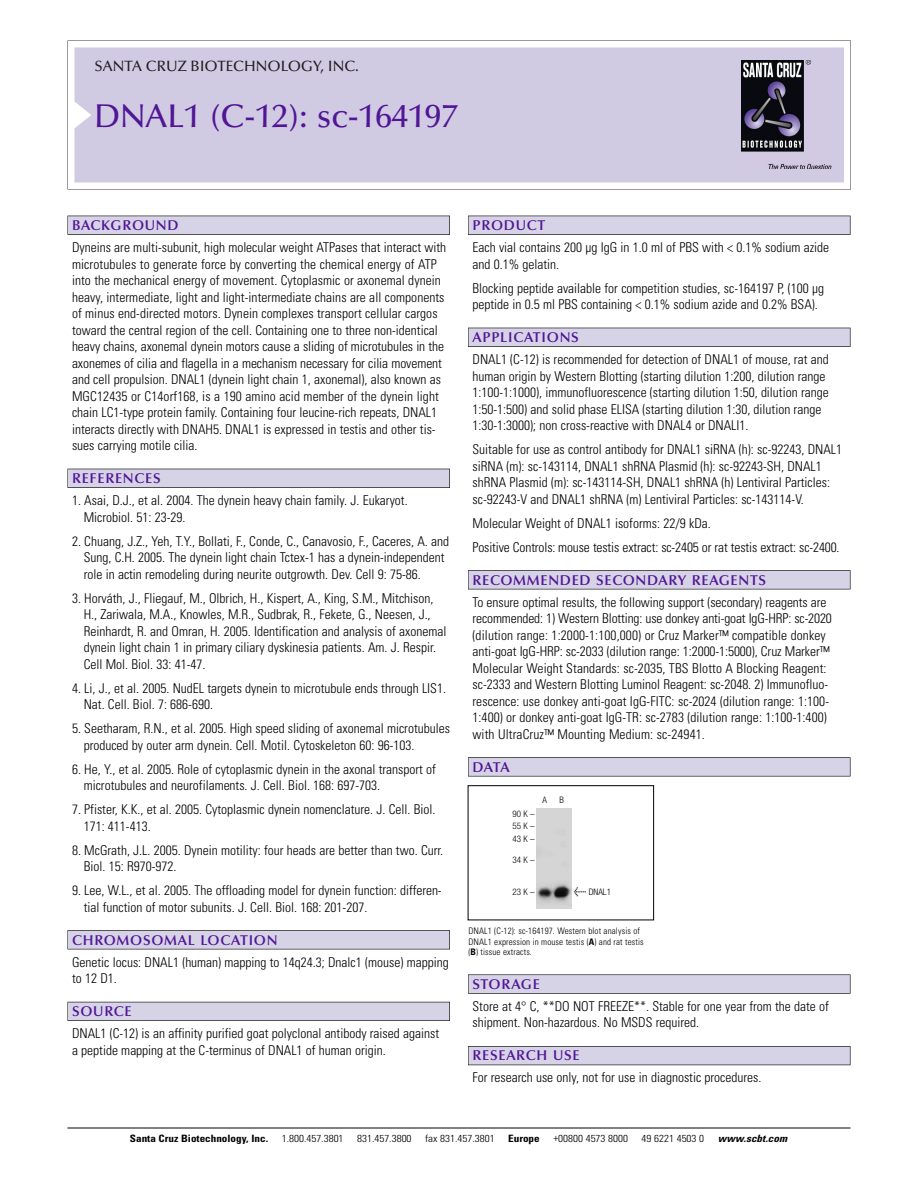
<style>
.page{position:relative;width:918px;height:1188px;background:#fff}
.page>*{position:absolute;margin:0;border:0;box-sizing:border-box;transform-origin:0 0}
.t1{font:500 33px "Optima";color:#511695}
.t2{font:500 15px "Optima";color:#231f20}
.t3{font:600 14.25px "Optima";letter-spacing:.05em;color:#511695}
.t4{font:300 condensed 13.5px/16.5px "Univers";color:#000}
.t5{font:300 condensed 10.2px "Univers";color:#000;scale:1.1 1}
.t6{font:700 condensed 10.2px "Univers";color:#000;scale:1.1 1}
.t7{font:italic 700 condensed 10.2px "Univers";letter-spacing:.005em;color:#000;scale:1.1 1}
.t8{font:300 condensed 9px/10.5px "Univers";letter-spacing:.015em;color:#000}
.t9{font:300 condensed 9px/12px "Helvetica Neue";color:#000}
.s1{font-family:"Meta Plus";font-weight:400;font-stretch:normal;font-size:10.5px}
.s2{font-weight:700}
</style>
<div class="page">
<svg style="left:68px;top:40px;width:783px;height:149px"></svg>
<div style="left:74px;top:47px;width:770px;height:135px;background:#d1cae3"></div>
<img style="left:741px;top:60px;width:90px;height:108px">
<div style="left:68px;top:216px;width:382px;height:19px;background:#525155"></div>
<div style="left:68px;top:216px;width:381px;height:18px;background:#d7d3e7"></div>
<div style="left:68px;top:469px;width:382px;height:19px;background:#515055"></div>
<div style="left:68px;top:469px;width:381px;height:18px;background:#d7d3e7"></div>
<div style="left:68px;top:930px;width:382px;height:19px;background:#545357"></div>
<div style="left:68px;top:931px;width:381px;height:18px;background:#d7d3e7"></div>
<div style="left:68px;top:1002px;width:382px;height:19px;background:#54535a"></div>
<div style="left:68px;top:1002px;width:381px;height:18px;background:#d7d3e7"></div>
<div style="left:468px;top:216px;width:382px;height:19px;background:#525155"></div>
<div style="left:468px;top:216px;width:382px;height:18px;background:#d7d3e7"></div>
<div style="left:468px;top:328px;width:382px;height:19px;background:#515055"></div>
<div style="left:468px;top:328px;width:382px;height:18px;background:#d7d3e7"></div>
<div style="left:468px;top:570px;width:382px;height:19px;background:#545357"></div>
<div style="left:468px;top:571px;width:382px;height:18px;background:#d7d3e7"></div>
<div style="left:468px;top:757px;width:382px;height:19px;background:#575759"></div>
<div style="left:468px;top:758px;width:382px;height:18px;background:#d7d3e7"></div>
<svg style="left:468px;top:974px;width:382px;height:20px"></svg>
<div style="left:468px;top:975px;width:382px;height:18px;background:#d7d3e7"></div>
<div style="left:468px;top:1046px;width:382px;height:19px;background:#535259"></div>
<div style="left:468px;top:1047px;width:382px;height:18px;background:#d7d3e7"></div>
<hr style="left:68px;top:1128px;width:782px;height:1px;background:#000">
<div style="left:468px;top:785px;width:186px;height:135px;border:1px solid #000"></div>
<img style="left:537px;top:808px;width:34px;height:101px">
<p class="t2" style="left:94px;top:61px;width:266px">SANTA CRUZ BIOTECHNOLOGY, INC.</p>
<h1 class="t1" style="left:94px;top:103px;width:365px">DNAL1 (C-12): sc-164197</h1>
<p class="t3" style="left:72px;top:219px;width:108px">BACKGROUND</p>
<p class="t4" style="left:72px;top:240px;width:376px">Dyneins are multi-subunit, high molecular weight ATPases that interact with microtubules to generate force by converting the chemical energy of ATP into the mechanical energy of movement. Cytoplasmic or axonemal dynein heavy, intermediate, light and light-intermediate chains are all components of minus end-directed motors. Dynein complexes transport cellular cargos toward the central region of the cell. Containing one to three non-identical heavy chains, axonemal dynein motors cause a sliding of microtubules in the axonemes of cilia and flagella in a mechanism necessary for cilia movement and cell propulsion. DNAL1 (dynein light chain 1, axonemal), also known as MGC12435 or C14orf168, is a 190 amino acid member of the dynein light chain LC1-type protein family. Containing four leucine-rich repeats, DNAL1 interacts directly with DNAH5. DNAL1 is expressed in testis and other tis&shy;sues carrying motile cilia.</p>
<p class="t3" style="left:72px;top:473px;width:90px">REFERENCES</p>
<p class="t4" style="left:84px;top:493px;width:325px;text-indent:-12px">1. Asai, D.J., et al. 2004. The dynein heavy chain family. J. Eukaryot.<br>Microbiol. 51: 23-29.</p>
<p class="t4" style="left:84px;top:534px;width:367px;text-indent:-12px">2. Chuang, J.Z., Yeh, T.Y., Bollati, F., Conde, C., Canavosio, F., Caceres, A. and<br>Sung, C.H. 2005. The dynein light chain Tctex-1 has a dynein-independent role in actin remodeling during neurite outgrowth. Dev. Cell 9: 75-86.</p>
<p class="t4" style="left:84px;top:591px;width:364px;text-indent:-12px">3. Horváth, J., Fliegauf, M., Olbrich, H., Kispert, A., King, S.M., Mitchison, H., Zariwala, M.A., Knowles, M.R., Sudbrak, R., Fekete, G., Neesen, J., Reinhardt, R. and Omran, H. 2005. Identification and analysis of axonemal dynein light chain 1 in primary ciliary dyskinesia patients. Am. J. Respir.<br>Cell Mol. Biol. 33: 41-47.</p>
<p class="t4" style="left:84px;top:681px;width:364px;text-indent:-12px">4. Li, J., et al. 2005. NudEL targets dynein to microtubule ends through LIS1.<br>Nat. Cell. Biol. 7: 686-690.</p>
<p class="t4" style="left:84px;top:721px;width:368px;text-indent:-12px">5. Seetharam, R.N., et al. 2005. High speed sliding of axonemal microtubules produced by outer arm dynein. Cell. Motil. Cytoskeleton 60: 96-103.</p>
<p class="t4" style="left:84px;top:762px;width:354px;text-indent:-12px">6. He, Y., et al. 2005. Role of cytoplasmic dynein in the axonal transport of microtubules and neurofilaments. J. Cell. Biol. 168: 697-703.</p>
<p class="t4" style="left:84px;top:802px;width:353px;text-indent:-12px">7. Pfister, K.K., et al. 2005. Cytoplasmic dynein nomenclature. J. Cell. Biol.<br>171: 411-413.</p>
<p class="t4" style="left:84px;top:843px;width:361px;text-indent:-12px">8. McGrath, J.L. 2005. Dynein motility: four heads are better than two. Curr.<br>Biol. 15: R970-972.</p>
<p class="t4" style="left:84px;top:883px;width:359px;text-indent:-12px">9. Lee, W.L., et al. 2005. The offloading model for dynein function: differen&shy;tial function of motor subunits. J. Cell. Biol. 168: 201-207.</p>
<p class="t3" style="left:72px;top:934px;width:207px">CHROMOSOMAL LOCATION</p>
<p class="t4" style="left:72px;top:955px;width:378px">Genetic locus: DNAL1 (human) mapping to 14q24.3; Dnalc1 (mouse) mapping to 12 D1.</p>
<p class="t3" style="left:72px;top:1006px;width:61px">SOURCE</p>
<p class="t4" style="left:72px;top:1026px;width:369px">DNAL1 (C-12) is an affinity purified goat polyclonal antibody raised against a peptide mapping at the C-terminus of DNAL1 of human origin.</p>
<p class="t3" style="left:473px;top:219px;width:74px">PRODUCT</p>
<p class="t4" style="left:473px;top:240px;width:358px">Each vial contains 200 µg IgG in 1.0 ml of PBS with &lt; 0.1% sodium azide and 0.1% gelatin.</p>
<p class="t4" style="left:473px;top:281px;width:353px">Blocking peptide available for competition studies, sc-164197 P, (100 µg peptide in 0.5 ml PBS containing &lt; 0.1% sodium azide and 0.2% BSA).</p>
<p class="t3" style="left:473px;top:332px;width:108px">APPLICATIONS</p>
<p class="t4" style="left:473px;top:352px;width:358px">DNAL1 (C-12) is recommended for detection of DNAL1 of mouse, rat and human origin by Western Blotting (starting dilution 1:200, dilution range 1:100-1:1000), immunofluorescence (starting dilution 1:50, dilution range 1:50-1:500) and solid phase ELISA (starting dilution 1:30, dilution range 1:30-1:3000); non cross-reactive with DNAL4 or DNALI1.</p>
<p class="t4" style="left:473px;top:442px;width:371px">Suitable for use as control antibody for DNAL1 siRNA (h): sc-92243, DNAL1 siRNA (m): sc-143114, DNAL1 shRNA Plasmid (h): sc-92243-SH, DNAL1 shRNA Plasmid (m): sc-143114-SH, DNAL1 shRNA (h) Lentiviral Particles: sc-92243-V and DNAL1 shRNA (m) Lentiviral Particles: sc-143114-V.</p>
<p class="t4" style="left:473px;top:512px;width:369px;line-height:24px">Molecular Weight of DNAL1 isoforms: 22/9 kDa.<br>Positive Controls: mouse testis extract: sc-2405 or rat testis extract: sc-2400.</p>
<p class="t3" style="left:473px;top:574px;width:295px">RECOMMENDED SECONDARY REAGENTS</p>
<p class="t4" style="left:473px;top:595px;width:361px">To ensure optimal results, the following support (secondary) reagents are recommended: 1) Western Blotting: use donkey anti-goat IgG-HRP: sc-2020 (dilution range: 1:2000-1:100,000) or Cruz Marker™ compatible donkey anti-goat IgG-HRP: sc-2033 (dilution range: 1:2000-1:5000), Cruz Marker™ Molecular Weight Standards: sc-2035, TBS Blotto A Blocking Reagent: sc-2333 and Western Blotting Luminol Reagent: sc-2048. 2) Immunofluo&shy;rescence: use donkey anti-goat IgG-FITC: sc-2024 (dilution range: 1:100- 1:400) or donkey anti-goat IgG-TR: sc-2783 (dilution range: 1:100-1:400) with UltraCruz™ Mounting Medium: sc-24941.</p>
<p class="t3" style="left:473px;top:761px;width:39px">DATA</p>
<p class="t9" style="left:543px;top:795px;width:6px">A</p>
<p class="t9" style="left:560px;top:795px;width:6px">B</p>
<p class="t9" style="left:513px;top:808px;width:24px">90K–<br>55K–</p>
<p class="t9" style="left:513px;top:834px;width:24px">43K–</p>
<p class="t9" style="left:513px;top:855px;width:24px">34K–</p>
<p class="t9" style="left:513px;top:886px;width:24px">23K–</p>
<p class="t9" style="left:574px;top:887px;width:39px"><span class="s1">&lt;</span> DNAL1</p>
<p class="t8" style="left:468px;top:927px;width:177px">DNAL1 (C-12): sc-164197. Western blot analysis of<br>DNAL1 expression in mouse testis (<span class="s2">A</span>) and rat testis (<span class="s2">B</span>) tissue extracts.</p>
<p class="t3" style="left:473px;top:978px;width:69px">STORAGE</p>
<p class="t4" style="left:473px;top:999px;width:358px">Store at 4° C, **DO NOT FREEZE**. Stable for one year from the date of shipment. Non-hazardous. No MSDS required.</p>
<p class="t3" style="left:473px;top:1050px;width:109px">RESEARCH USE</p>
<p class="t4" style="left:473px;top:1071px;width:290px">For research use only, not for use in diagnostic procedures.</p>
<p class="t6" style="left:130px;top:1135px;width:127px">Santa Cruz Biotechnology, Inc.</p>
<p class="t5" style="left:282px;top:1135px;width:58px">1.800.457.3801</p>
<p class="t5" style="left:357px;top:1135px;width:51px">831.457.3800</p>
<p class="t5" style="left:425px;top:1135px;width:65px">fax 831.457.3801</p>
<p class="t6" style="left:508px;top:1135px;width:30px">Europe</p>
<p class="t5" style="left:553px;top:1135px;width:69px">+00800 4573 8000</p>
<p class="t5" style="left:642px;top:1135px;width:58px">49 6221 4503 0</p>
<p class="t7" style="left:718px;top:1135px;width:64px">www.scbt.com</p>
</div>
